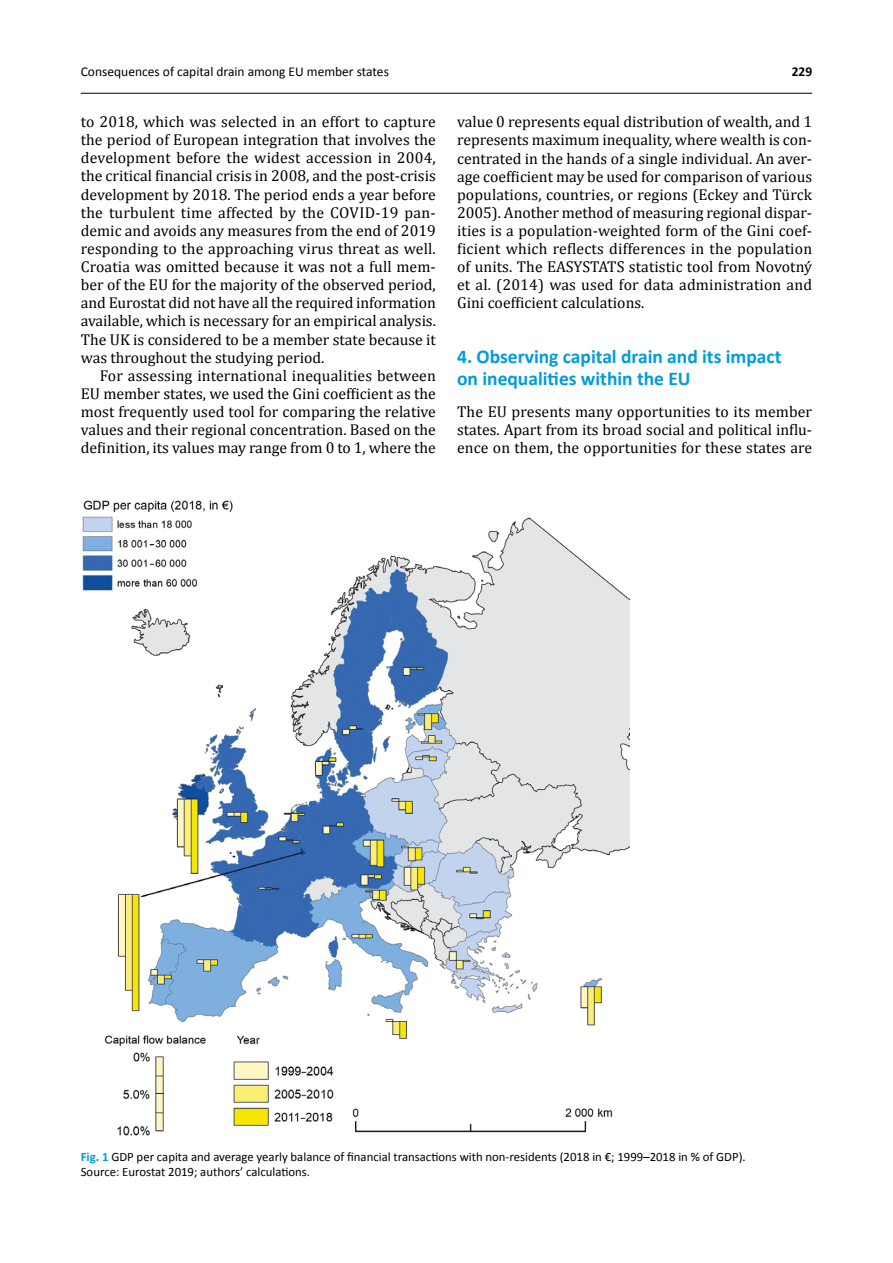
<style>
.page{position:relative;width:893px;height:1263px;background:#fff}
.page>*{position:absolute;margin:0;border:0;box-sizing:border-box;transform-origin:0 0}
.t1{font:700 19.5px/22.5px "Calibri";color:#009cdb}
.t2{font:15.75px/18.1px "Cambria";color:#000;text-align:justify}
.t3{font:13.5px "Calibri";color:#000}
.t4{font:700 13.5px "Calibri";color:#000}
.t5{font:12.75px/15px "Calibri";color:#000}
.s1{font-weight:700;color:#009cdb}
</style>
<div class="page">
<hr style="left:81px;top:93px;width:731px;height:1px;background:#000">
<img style="left:82px;top:500px;width:547px;height:636px">
<p class="t3" style="left:81px;top:63px;width:310px">Consequences of capital drain among EU member states</p>
<p class="t4" style="left:792px;top:63px;width:22px">229</p>
<p class="t2" style="left:81px;top:113px;width:357px">to 2018, which was selected in an effort to capture the period of European integration that involves the development before the widest accession in 2004, the critical financial crisis in 2008, and the post-crisis development by 2018. The period ends a year before the turbulent time affected by the COVID-19 pan&shy;demic and avoids any measures from the end of 2019 responding to the approaching virus threat as well.<br>Croatia was omitted because it was not a full mem&shy;ber of the EU for the majority of the observed period, and Eurostat did not have all the required information available, which is necessary for an empirical analysis.<br>The UK is considered to be a member state because it was throughout the studying period.</p>
<p class="t2" style="left:81px;top:366px;width:357px;text-indent:19px">For assessing international inequalities between EU member states, we used the Gini coefficient as the most frequently used tool for comparing the relative values and their regional concentration. Based on the definition, its values may range from 0 to 1, where the</p>
<p class="t2" style="left:457px;top:113px;width:357px">value 0 represents equal distribution of wealth, and 1 represents maximum inequality, where wealth is con&shy;centrated in the hands of a single individual. An aver&shy;age coefficient may be used for comparison of various populations, countries, or regions (Eckey and Türck 2005). Another method of measuring regional dispar&shy;ities is a population-weighted form of the Gini coef&shy;ficient which reflects differences in the population of units. The EASYSTATS statistic tool from Novotný et al. (2014) was used for data administration and Gini coefficient calculations.</p>
<p class="t1" style="left:457px;top:344px;width:326px">4. Observing capital drain and its impact on inequalities within the EU</p>
<p class="t2" style="left:457px;top:402px;width:357px">The EU presents many opportunities to its member states. Apart from its broad social and political influ&shy;ence on them, the opportunities for these states are</p>
<p class="t5" style="left:81px;top:1149px;width:666px"><span class="s1">Fig. 1</span> GDP per capita and average yearly balance of financial transactions with non-residents (2018 in €; 1999–2018 in % of GDP).<br>Source: Eurostat 2019; authors’ calculations.</p>
</div>
